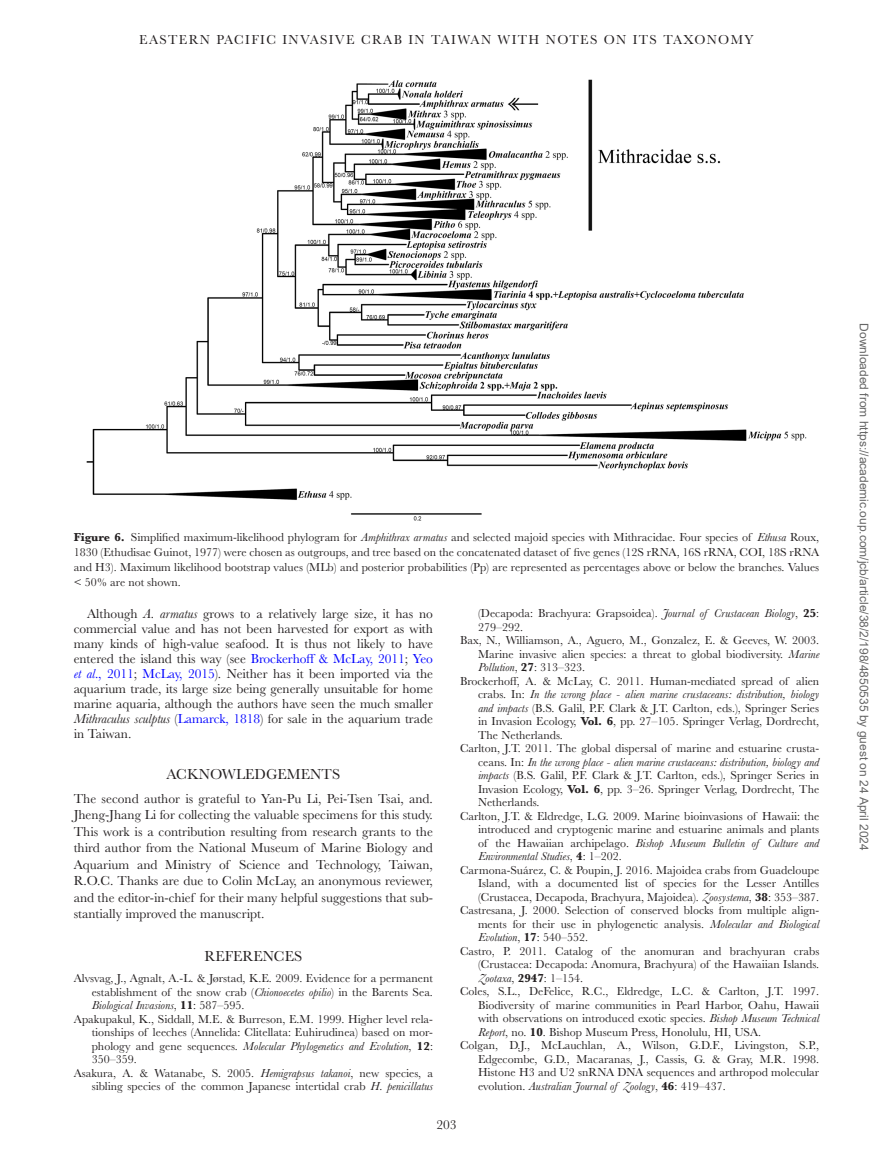
<style>
.page{position:relative;width:893px;height:1174px;background:#fff}
.page>*{position:absolute;margin:0;border:0;box-sizing:border-box;transform-origin:0 0}
.t1{font:15px "Baskerville MT Std";color:#231f20}
.t2{font:13.5px/15px "Baskerville MT Std";color:#231f20;text-align:justify}
.t3{font:13.5px "Baskerville MT Std";letter-spacing:.1em;color:#231f20}
.t4{font:12px/15px "Baskerville MT Std";color:#231f20;text-align:justify}
.t5{font:italic 12px "Baskerville MT Std";color:#231f20}
.t6{font:12px "Arial";color:#666}
.s1{font-weight:700}
.s2{font-style:italic}
.s3{color:#00f}
.s4{font-style:italic;color:#00f}
.s5{font-style:normal}
.s6{font-weight:700;font-style:normal}
</style>
<div class="page">
<img style="left:86px;top:79px;width:720px;height:441px">
<p class="t3" style="left:139px;top:32px;width:616px">EASTERN PACIFIC INVASIVE CRAB IN TAIWAN WITH NOTES ON ITS TAXONOMY</p>
<p class="t4" style="left:74px;top:530px;width:747px"><span class="s1">Figure 6.</span> Simplified maximum-likelihood phylogram for <span class="s2">Amphithrax armatus</span> and selected majoid species with Mithracidae. Four species of <span class="s2">Ethusa</span> Roux, 1830 (Ethudisae Guinot, 1977) were chosen as outgroups, and tree based on the concatenated dataset of five genes (12S rRNA, 16S rRNA, COI, 18S rRNA and H3). Maximum likelihood bootstrap values (MLb) and posterior probabilities (Pp) are represented as percentages above or below the branches. Values &lt; 50% are not shown.</p>
<p class="t2" style="left:74px;top:606px;width:361px;text-indent:14px">Although <span class="s2">A. armatus</span> grows to a relatively large size, it has no commercial value and has not been harvested for export as with many kinds of high-value seafood. It is thus not likely to have entered the island this way (see <span class="s3">Brockerhoff &amp; McLay, 2011</span>; <span class="s3">Yeo </span><span class="s4">et al.</span><span class="s3">, 2011</span>; <span class="s3">McLay, 2015</span>). Neither has it been imported via the aquarium trade, its large size being generally unsuitable for home marine aquaria, although the authors have seen the much smaller <span class="s2">Mithraculus sculptus</span> (<span class="s3">Lamarck, 1818</span>) for sale in the aquarium trade in Taiwan.</p>
<p class="t1" style="left:167px;top:765px;width:175px">ACKNOWLEDGEMENTS</p>
<p class="t2" style="left:74px;top:790px;width:361px;line-height:16.5px">The second author is grateful to Yan-Pu Li, Pei-Tsen Tsai, and.<br>Jheng-Jhang Li for collecting the valuable specimens for this study.<br>This work is a contribution resulting from research grants to the third author from the National Museum of Marine Biology and Aquarium and Ministry of Science and Technology, Taiwan, R.O.C. Thanks are due to Colin McLay, an anonymous reviewer, and the editor-in-chief for their many helpful suggestions that sub&shy;stantially improved the manuscript.</p>
<p class="t1" style="left:204px;top:947px;width:99px">REFERENCES</p>
<p class="t4" style="left:74px;top:970px;width:361px">Alvsvag, J., Agnalt, A.-L. &amp; Jørstad, K.E. 2009. Evidence for a permanent</p>
<p class="t4" style="left:92px;top:984px;width:343px">establishment of the snow crab (<span class="s2">Chionoecetes opilio</span>) in the Barents Sea.</p>
<p class="t5" style="left:92px;top:998px;width:154px">Biological Invasions<span class="s5">,</span> <span class="s6">11</span><span class="s5">: 587–595.</span></p>
<p class="t4" style="left:74px;top:1011px;width:361px">Apakupakul, K., Siddall, M.E. &amp; Burreson, E.M. 1999. Higher level rela-</p>
<p class="t4" style="left:92px;top:1024px;width:343px">tionships of leeches (Annelida: Clitellata: Euhirudinea) based on mor-</p>
<p class="t5" style="left:92px;top:1038px;width:343px"><span class="s5">phology and gene sequences.</span> Molecular Phylogenetics and Evolution<span class="s5">,</span> <span class="s6">12</span><span class="s5">:</span></p>
<p class="t4" style="left:92px;top:1051px;width:46px">350–359.</p>
<p class="t4" style="left:74px;top:1065px;width:361px">Asakura, A. &amp; Watanabe, S. 2005. <span class="s2">Hemigrapsus takanoi</span>, new species, a</p>
<p class="t4" style="left:92px;top:1078px;width:343px">sibling species of the common Japanese intertidal crab <span class="s2">H. penicillatus</span></p>
<p class="t4" style="left:478px;top:606px;width:343px">(Decapoda: Brachyura: Grapsoidea). <span class="s2">Journal of Crustacean Biology</span>, <span class="s1">25</span>:</p>
<p class="t4" style="left:478px;top:619px;width:46px">279–292.</p>
<p class="t4" style="left:460px;top:633px;width:361px">Bax, N., Williamson, A., Aguero, M., Gonzalez, E. &amp; Geeves, W. 2003.</p>
<p class="t4" style="left:478px;top:646px;width:343px">Marine invasive alien species: a threat to global biodiversity. <span class="s2">Marine</span></p>
<p class="t4" style="left:478px;top:660px;width:109px"><span class="s2">Pollution</span>, <span class="s1">27</span>: 313–323.</p>
<p class="t4" style="left:460px;top:673px;width:361px">Brockerhoff, A. &amp; McLay, C. 2011. Human-mediated spread of alien</p>
<p class="t5" style="left:478px;top:687px;width:343px"><span class="s5">crabs. In:</span> In the wrong place - alien marine crustaceans: distribution, biology</p>
<p class="t4" style="left:478px;top:700px;width:343px"><span class="s2">and impacts</span> (B.S. Galil, P.F. Clark &amp; J.T. Carlton, eds.), Springer Series</p>
<p class="t4" style="left:478px;top:714px;width:343px">in Invasion Ecology, <span class="s1">Vol. 6</span>, pp. 27–105. Springer Verlag, Dordrecht,</p>
<p class="t4" style="left:478px;top:727px;width:86px">The Netherlands.</p>
<p class="t4" style="left:460px;top:741px;width:361px">Carlton, J.T. 2011. The global dispersal of marine and estuarine crusta-</p>
<p class="t5" style="left:478px;top:754px;width:343px"><span class="s5">ceans. In:</span> In the wrong place - alien marine crustaceans: distribution, biology and</p>
<p class="t4" style="left:478px;top:768px;width:343px"><span class="s2">impacts</span> (B.S. Galil, P.F. Clark &amp; J.T. Carlton, eds.), Springer Series in</p>
<p class="t4" style="left:478px;top:781px;width:343px">Invasion Ecology, <span class="s1">Vol. 6</span>, pp. 3–26. Springer Verlag, Dordrecht, The</p>
<p class="t4" style="left:478px;top:795px;width:63px">Netherlands.</p>
<p class="t4" style="left:460px;top:808px;width:361px">Carlton, J.T. &amp; Eldredge, L.G. 2009. Marine bioinvasions of Hawaii: the</p>
<p class="t4" style="left:478px;top:822px;width:343px">introduced and cryptogenic marine and estuarine animals and plants</p>
<p class="t5" style="left:478px;top:835px;width:343px"><span class="s5">of the Hawaiian archipelago.</span> Bishop Museum Bulletin of Culture and</p>
<p class="t5" style="left:478px;top:849px;width:145px">Environmental Studies<span class="s5">,</span> <span class="s6">4</span><span class="s5">: 1–202.</span></p>
<p class="t4" style="left:460px;top:862px;width:361px">Carmona-Suárez, C. &amp; Poupin, J. 2016. Majoidea crabs from Guadeloupe</p>
<p class="t4" style="left:478px;top:876px;width:343px">Island, with a documented list of species for the Lesser Antilles</p>
<p class="t4" style="left:478px;top:889px;width:343px">(Crustacea, Decapoda, Brachyura, Majoidea). <span class="s2">Zoosystema</span>, <span class="s1">38</span>: 353–387.</p>
<p class="t4" style="left:460px;top:903px;width:361px">Castresana, J. 2000. Selection of conserved blocks from multiple align-</p>
<p class="t4" style="left:478px;top:916px;width:343px">ments for their use in phylogenetic analysis. <span class="s2">Molecular and Biological</span></p>
<p class="t4" style="left:478px;top:930px;width:112px"><span class="s2">Evolution</span>, <span class="s1">17</span>: 540–552.</p>
<p class="t4" style="left:460px;top:943px;width:361px">Castro, P. 2011. Catalog of the anomuran and brachyuran crabs</p>
<p class="t4" style="left:478px;top:957px;width:343px">(Crustacea: Decapoda: Anomura, Brachyura) of the Hawaiian Islands.</p>
<p class="t4" style="left:478px;top:970px;width:107px"><span class="s2">Zootaxa</span>, <span class="s1">2947</span>: 1–154.</p>
<p class="t4" style="left:460px;top:984px;width:361px">Coles, S.L., DeFelice, R.C., Eldredge, L.C. &amp; Carlton, J.T. 1997.</p>
<p class="t4" style="left:478px;top:997px;width:343px">Biodiversity of marine communities in Pearl Harbor, Oahu, Hawaii</p>
<p class="t4" style="left:478px;top:1011px;width:343px">with observations on introduced exotic species. <span class="s2">Bishop Museum Technical</span></p>
<p class="t4" style="left:478px;top:1024px;width:285px"><span class="s2">Report</span>, no. <span class="s1">10</span>. Bishop Museum Press, Honolulu, HI, USA.</p>
<p class="t4" style="left:460px;top:1038px;width:361px">Colgan, D.J., McLauchlan, A., Wilson, G.D.F., Livingston, S.P.,</p>
<p class="t4" style="left:478px;top:1051px;width:343px">Edgecombe, G.D., Macaranas, J., Cassis, G. &amp; Gray, M.R. 1998.</p>
<p class="t4" style="left:478px;top:1065px;width:343px">Histone H3 and U2 snRNA DNA sequences and arthropod molecular</p>
<p class="t5" style="left:478px;top:1078px;width:249px"><span class="s5">evolution.</span> Australian Journal of Zoology<span class="s5">,</span> <span class="s6">46</span><span class="s5">: 419–437.</span></p>
<p class="t2" style="left:436px;top:1116px;width:22px">203</p>
<p class="t6" style="left:868px;top:323px;width:529px;rotate:90deg">Downloaded from https://academic.oup.com/jcb/article/38/2/198/4850535 by guest on 24 April 2024</p>
</div>
